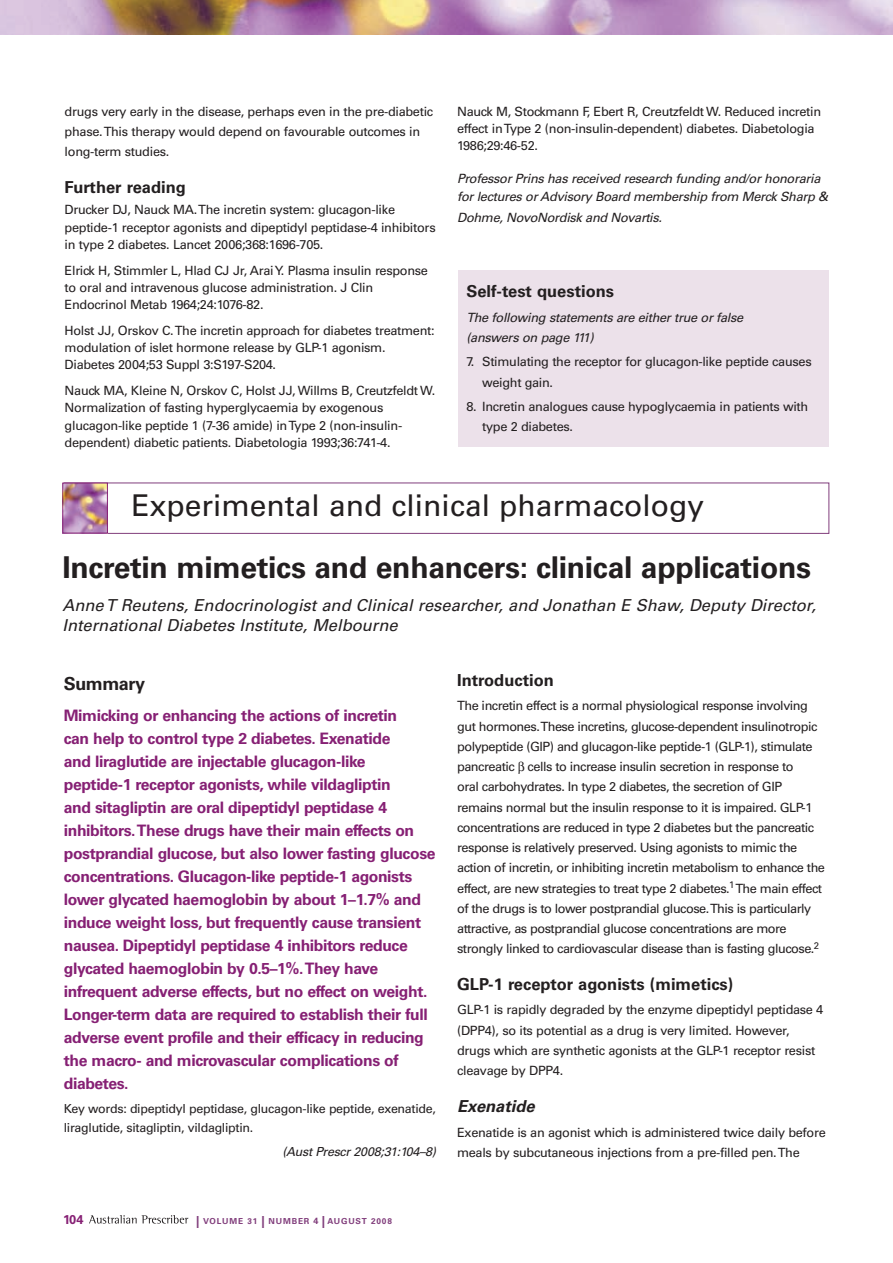
<style>
.page{position:relative;width:893px;height:1263px;background:#fff}
.page>*{position:absolute;margin:0;border:0;box-sizing:border-box;transform-origin:0 0}
.t1{font:700 30px "Univers LT";letter-spacing:-.01em;color:#231f20}
.t2{font:30px "Univers LT";color:#231f20}
.t3{font:700 18px "Univers LT";letter-spacing:-.025em;color:#231f20}
.t4{font:italic 16.5px/20px "Univers LT";color:#231f20}
.t5{font:700 16.5px "Univers LT";color:#231f20}
.t6{font:italic 700 16.5px "Univers LT";color:#231f20}
.t7{font:700 15.75px/23px "Univers LT";letter-spacing:-.025em;color:#862074}
.t8{font:12.75px/20.2px "Univers LT";letter-spacing:-.025em;color:#231f20}
.t9{font:italic 12.75px/18px "Univers LT";letter-spacing:-.025em;color:#231f20}
.t10{font:700 12.75px "Univers LT";color:#862074}
.t11{font:12.45px/19.5px "Univers LT";letter-spacing:-.025em;color:#231f20}
.t12{font:italic 12.45px "Univers LT";letter-spacing:-.025em;color:#231f20}
.t13{font:700 8.25px "Univers LT";letter-spacing:.1em;color:#813e7c}
.s1{font-size:12px}
.s2{font-size:9px}
</style>
<div class="page">
<svg style="left:89px;top:1215px;width:99px;height:8px"></svg>
<div style="left:458px;top:270px;width:370px;height:177px;background:#ece1ea"></div>
<div style="left:64px;top:483px;width:765px;height:51px;border:1px solid #813e7c"></div>
<img style="left:64px;top:485px;width:42px;height:46px">
<div style="left:62px;top:483px;width:46px;height:50px;border:1px solid #862074"></div>
<img style="left:0;top:0;width:893px;height:34px">
<p class="t8" style="left:65px;top:101px;width:370px">drugs very early in the disease, perhaps even in the pre-diabetic phase. This therapy would depend on favourable outcomes in long-term studies.</p>
<p class="t5" style="left:65px;top:177px;width:123px">Further reading</p>
<p class="t8" style="left:65px;top:201px;width:373px;line-height:17.2px">Drucker DJ, Nauck MA. The incretin system: glucagon-like peptide-1 receptor agonists and dipeptidyl peptidase-4 inhibitors in type 2 diabetes. Lancet 2006;368:1696-705.</p>
<p class="t8" style="left:65px;top:262px;width:365px;line-height:17.2px">Elrick H, Stimmler L, Hlad CJ Jr, Arai Y. Plasma insulin response to oral and intravenous glucose administration. J Clin<br>Endocrinol Metab 1964;24:1076-82.</p>
<p class="t8" style="left:65px;top:322px;width:371px;line-height:17.2px">Holst JJ, Orskov C. The incretin approach for diabetes treatment: modulation of islet hormone release by GLP-1 agonism.<br>Diabetes 2004;53 Suppl 3:S197-S204.</p>
<p class="t8" style="left:65px;top:382px;width:372px;line-height:17.2px">Nauck MA, Kleine N, Orskov C, Holst JJ, Willms B, Creutzfeldt W.<br>Normalization of fasting hyperglycaemia by exogenous glucagon-like peptide 1 (7-36 amide) in Type 2 (non-insulin&shy;dependent) diabetic patients. Diabetologia 1993;36:741-4.</p>
<p class="t8" style="left:457px;top:103px;width:366px;line-height:17.2px">Nauck M, Stockmann F, Ebert R, Creutzfeldt W. Reduced incretin effect in Type 2 (non-insulin-dependent) diabetes. Diabetologia<br>1986;29:46-52.</p>
<p class="t9" style="left:457px;top:170px;width:372px">Professor Prins has received research funding and/or honoraria for lectures or Advisory Board membership from Merck Sharp &amp;</p>
<p class="t9" style="left:457px;top:208px;width:206px">Dohme, NovoNordisk and Novartis.</p>
<p class="t5" style="left:466px;top:282px;width:149px">Self-test questions</p>
<p class="t9" style="left:466px;top:307px;width:278px;line-height:20.2px">The following statements are either true or false (answers on page 111)</p>
<p class="t8" style="left:482px;top:352px;width:331px;text-indent:-16px">7. Stimulating the receptor for glucagon-like peptide causes weight gain.</p>
<p class="t8" style="left:482px;top:397px;width:328px;text-indent:-16px">8. Incretin analogues cause hypoglycaemia in patients with type 2 diabetes.</p>
<h1 class="t2" style="left:132px;top:487px;width:574px">Experimental and clinical pharmacology</h1>
<h1 class="t1" style="left:62px;top:550px;width:750px">Incretin mimetics and enhancers: clinical applications</h1>
<p class="t4" style="left:62px;top:595px;width:755px">Anne T Reutens, Endocrinologist and Clinical researcher, and Jonathan E Shaw, Deputy Director,<br>International Diabetes Institute, Melbourne</p>
<h2 class="t3" style="left:64px;top:673px;width:83px">Summary</h2>
<p class="t7" style="left:64px;top:704px;width:373px">Mimicking or enhancing the actions of incretin<br>can help to control type 2 diabetes. Exenatide<br>and liraglutide are injectable glucagon-like peptide-1 receptor agonists, while vildagliptin<br>and sitagliptin are oral dipeptidyl peptidase 4 inhibitors. These drugs have their main effects on postprandial glucose, but also lower fasting glucose concentrations. Glucagon-like peptide-1 agonists lower glycated haemoglobin by about 1–1.7% and induce weight loss, but frequently cause transient nausea. Dipeptidyl peptidase 4 inhibitors reduce glycated haemoglobin by 0.5–1%. They have infrequent adverse effects, but no effect on weight.<br>Longer-term data are required to establish their full adverse event profile and their efficacy in reducing the macro- and microvascular complications of diabetes.</p>
<p class="t11" style="left:64px;top:1099px;width:374px">Key words: dipeptidyl peptidase, glucagon-like peptide, exenatide, liraglutide, sitagliptin, vildagliptin.</p>
<p class="t12" style="left:282px;top:1144px;width:155px">(Aust Prescr 2008;31:104–8)</p>
<p class="t5" style="left:457px;top:670px;width:98px">Introduction</p>
<p class="t8" style="left:457px;top:696px;width:369px">The incretin effect is a normal physiological response involving gut hormones. These incretins, glucose-dependent insulinotropic polypeptide (GIP) and glucagon-like peptide-1 (GLP-1), stimulate pancreatic cells to increase insulin secretion in response to<br>oral carbohydrates. In type 2 diabetes, the secretion of GIP remains normal but the insulin response to it is impaired. GLP-1 concentrations are reduced in type 2 diabetes but the pancreatic response is relatively preserved. Using agonists to mimic the action of incretin, or inhibiting incretin metabolism to enhance the effect, are new strategies to treat type 2 diabetes.<sup>1</sup> The main effect of the drugs is to lower postprandial glucose. This is particularly attractive, as postprandial glucose concentrations are more strongly linked to cardiovascular disease than is fasting glucose.<sup>2</sup></p>
<p class="t5" style="left:457px;top:974px;width:278px">GLP-1 receptor agonists (mimetics)</p>
<p class="t8" style="left:457px;top:1000px;width:368px">GLP-1 is rapidly degraded by the enzyme dipeptidyl peptidase 4 (DPP4), so its potential as a drug is very limited. However, drugs which are synthetic agonists at the GLP-1 receptor resist cleavage by DPP4.</p>
<p class="t6" style="left:457px;top:1097px;width:79px">Exenatide</p>
<p class="t8" style="left:457px;top:1122px;width:370px">Exenatide is an agonist which is administered twice daily before meals by subcutaneous injections from a pre-filled pen. The</p>
<p class="t10" style="left:63px;top:1212px;width:22px">104</p>
<p class="t13" style="left:196px;top:1216px;width:197px"><span class="s1">|</span> Volume 31 <span class="s1">|</span> NUMBER <span class="s2">4</span> <span class="s1">|</span> AUGUST 2008</p>
</div>
